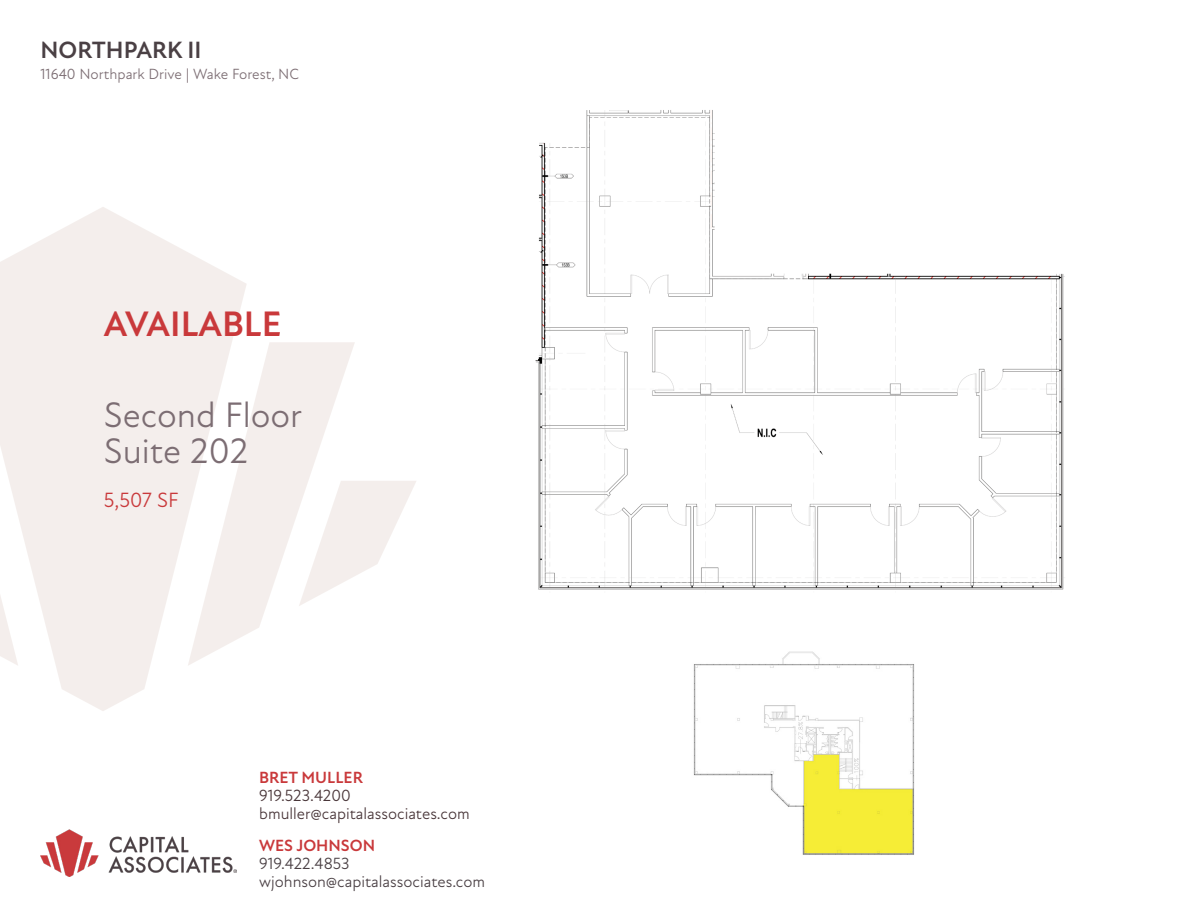
<style>
.page{position:relative;width:1188px;height:918px;background:#fff}
.page>*{position:absolute;margin:0;border:0;box-sizing:border-box;transform-origin:0 0}
.t1{font:36px "New Atten";color:#7c6d73}
.t2{font:700 36px "New Atten";color:#c9393b}
.t3{font:700 24px "New Atten";color:#4a4044}
.t4{font:21px "New Atten";color:#c9393b}
.t5{font:16.5px/18px "New Atten";color:#4a4044}
.t6{font:16.5px/18px "New Atten";color:#493639}
.t7{font:700 16.5px "New Atten";color:#c9393b}
.t8{font:15px "New Atten";color:#7c6d73}
</style>
<div class="page">
<svg style="left:0;top:207px;width:247px;height:504px;fill:#f4eeec"></svg>
<svg style="left:0;top:342px;width:18px;height:324px"></svg>
<svg style="left:188px;top:342px;width:167px;height:324px;fill:#f4eeec"></svg>
<svg style="left:299px;top:481px;width:117px;height:125px"></svg>
<img style="left:40px;top:829px;width:197px;height:47px">
<img style="left:535px;top:110px;width:530px;height:480px">
<img style="left:693px;top:651px;width:221px;height:204px">
<h2 class="t3" style="left:40px;top:36px;width:163px">NORTHPARK II</h2>
<p class="t8" style="left:40px;top:66px;width:260px">11640 Northpark Drive | Wake Forest, NC</p>
<p class="t2" style="left:104px;top:303px;width:179px">AVAILABLE</p>
<p class="t1" style="left:104px;top:393px;width:200px">Second Floor</p>
<p class="t1" style="left:104px;top:429px;width:146px">Suite 202</p>
<p class="t4" style="left:104px;top:488px;width:76px">5,507 SF</p>
<p class="t7" style="left:259px;top:767px;width:105px">BRET MULLER</p>
<p class="t6" style="left:259px;top:786px;width:212px">919.523.4200 bmuller@capitalassociates.com</p>
<p class="t7" style="left:259px;top:835px;width:117px">WES JOHNSON</p>
<p class="t5" style="left:259px;top:854px;width:227px">919.422.4853 wjohnson@capitalassociates.com</p>
</div>
